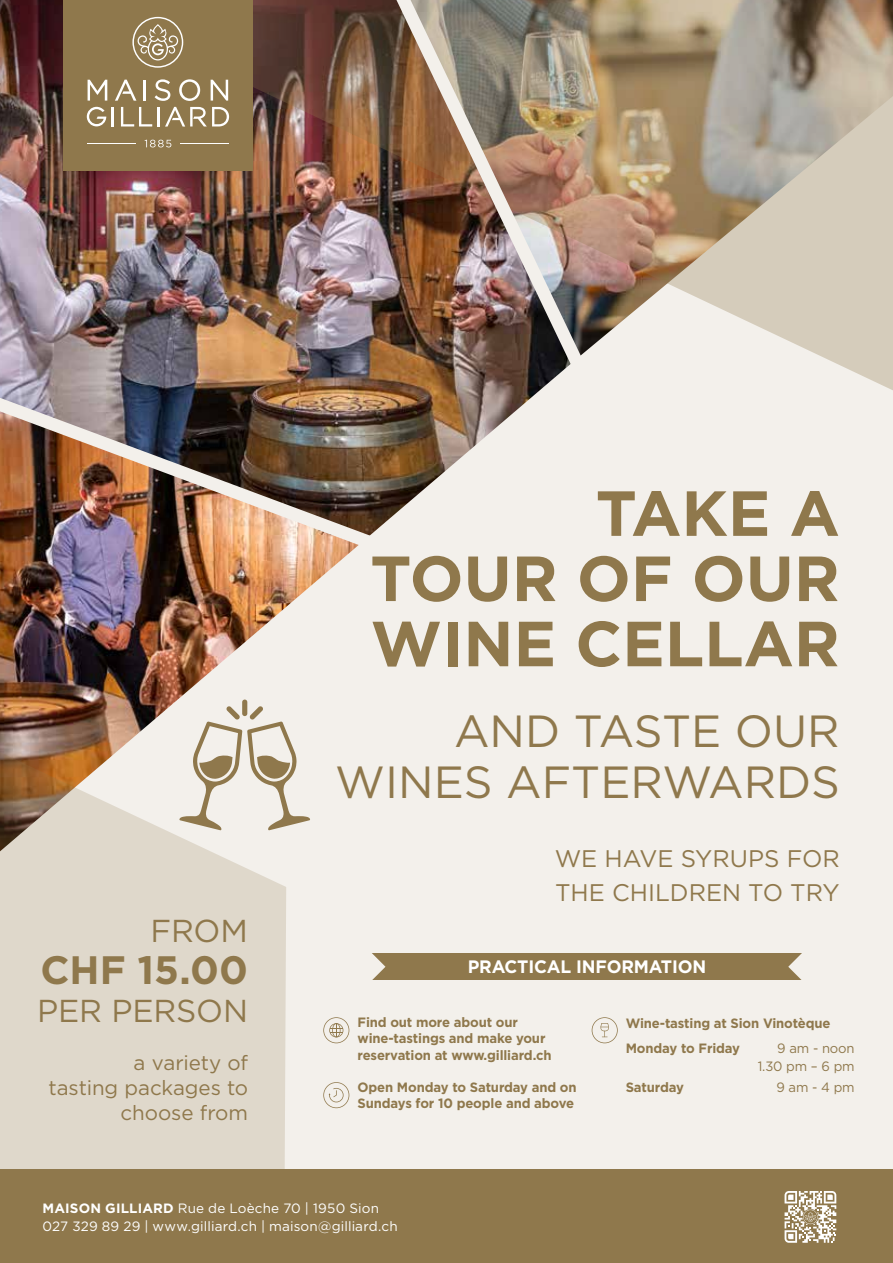
<style>
.page{position:relative;width:893px;height:1263px;background:#f3f0eb}
.page>*{position:absolute;margin:0;border:0;box-sizing:border-box;transform-origin:0 0}
.t1{font:700 63.6px/65.2px "Gotham";color:#8f784c;text-align:justify}
.t2{font:45px/51.3px "Gotham";color:#8f784c;text-align:right}
.t3{font:700 39.6px "Gotham";color:#8f784c}
.t4{font:31.65px "Gotham";letter-spacing:-.01em;color:#8f784c}
.t5{font:24px/34.8px "Gotham";color:#8f784c}
.t6{font:20.55px/24.8px "Gotham";letter-spacing:-.005em;color:#8f784c;text-align:right}
.t7{font:700 18px "Gotham";letter-spacing:-.01em;color:#fff}
.t8{font:700 13.5px/16.2px "Gotham";letter-spacing:-.01em;color:#8f784c}
.t9{font:13.5px/18px "Gotham";letter-spacing:.01em;color:#fff}
.t10{font:13.5px/18px "Gotham";letter-spacing:-.01em;color:#8f784c;text-align:right}
.s1{font-weight:700}
</style>
<div class="page">
<img style="left:286px;top:565px;width:49px;height:42px">
<img style="left:0;top:565px;width:286px;height:605px">
<img style="left:0;top:0;width:893px;height:506px">
<img style="left:288px;top:0;width:335px;height:441px">
<img style="left:0;top:288px;width:404px;height:277px">
<div style="left:64px;top:0;width:189px;height:171px;background:#8f784c"></div>
<svg style="left:88px;top:80px;width:19px;height:21px"></svg>
<hr style="left:143px;top:80px;width:3px;height:21px;background:#fff">
<svg style="left:155px;top:79px;width:15px;height:22px"></svg>
<svg style="left:179px;top:79px;width:21px;height:22px"></svg>
<svg style="left:211px;top:80px;width:17px;height:21px"></svg>
<svg style="left:115px;top:80px;width:21px;height:21px"></svg>
<hr style="left:111px;top:107px;width:3px;height:19px;background:#fff">
<svg style="left:121px;top:107px;width:31px;height:19px"></svg>
<hr style="left:157px;top:107px;width:3px;height:19px;background:#fff">
<svg style="left:165px;top:107px;width:64px;height:20px"></svg>
<svg style="left:87px;top:107px;width:19px;height:19px"></svg>
<hr style="left:88px;top:143px;width:48px;height:1px;background:#fff">
<hr style="left:180px;top:143px;width:48px;height:1px;background:#fff">
<svg style="left:145px;top:140px;width:26px;height:7px"></svg>
<svg style="left:132px;top:17px;width:51px;height:51px"></svg>
<div style="left:0;top:1170px;width:893px;height:93px;background:#8f784c"></div>
<svg style="left:785px;top:1191px;width:51px;height:52px"></svg>
<svg style="left:323px;top:1017px;width:26px;height:26px"></svg>
<svg style="left:323px;top:1082px;width:26px;height:26px"></svg>
<svg style="left:592px;top:1017px;width:26px;height:26px"></svg>
<div style="left:363px;top:954px;width:447px;height:26px;background:#8f784c"></div>
<svg style="left:363px;top:953px;width:22px;height:27px"></svg>
<svg style="left:788px;top:953px;width:22px;height:27px"></svg>
<div style="left:242px;top:699px;width:5px;height:17px;background:#8f784c;border-radius:3px"></div>
<svg style="left:179px;top:706px;width:131px;height:124px"></svg>
<h1 class="t1" style="left:370px;top:480px;width:471px;text-indent:225px">TAKE A TOUR OF OUR WINE CELLAR</h1>
<h2 class="t2" style="left:335px;top:705px;width:506px">AND TASTE OUR<br>WINES AFTERWARDS</h2>
<h3 class="t4" style="left:151px;top:910px;width:99px">FROM</h3>
<h3 class="t3" style="left:40px;top:943px;width:209px">CHF 15.00</h3>
<h3 class="t4" style="left:37px;top:990px;width:212px">PER PERSON</h3>
<h3 class="t6" style="left:49px;top:1050px;width:201px">a variety of<br>tasting packages to choose from</h3>
<h3 class="t5" style="left:555px;top:840px;width:287px">WE HAVE SYRUPS FOR<br>THE CHILDREN TO TRY</h3>
<h3 class="t7" style="left:468px;top:955px;width:240px">PRACTICAL INFORMATION</h3>
<p class="t8" style="left:358px;top:1014px;width:195px">Find out more about our wine-tastings and make your reservation at www.gilliard.ch</p>
<p class="t8" style="left:358px;top:1079px;width:221px">Open Monday to Saturday and on<br>Sundays for 10 people and above</p>
<p class="t8" style="left:626px;top:1011px;width:206px;line-height:24.8px">Wine-tasting at Sion Vinotèque<br>Monday to Friday</p>
<p class="t10" style="left:758px;top:1039px;width:98px">9 am - noon<br>1.30 pm – 6 pm</p>
<p class="t8" style="left:626px;top:1078px;width:60px">Saturday</p>
<p class="t10" style="left:776px;top:1077px;width:80px">9 am - 4 pm</p>
<p class="t9" style="left:42px;top:1199px;width:357px"><span class="s1">MAISON GILLIARD</span> Rue de Loèche 70 | 1950 Sion<br>027 329 89 29 | www.gilliard.ch | maison@gilliard.ch</p>
</div>
